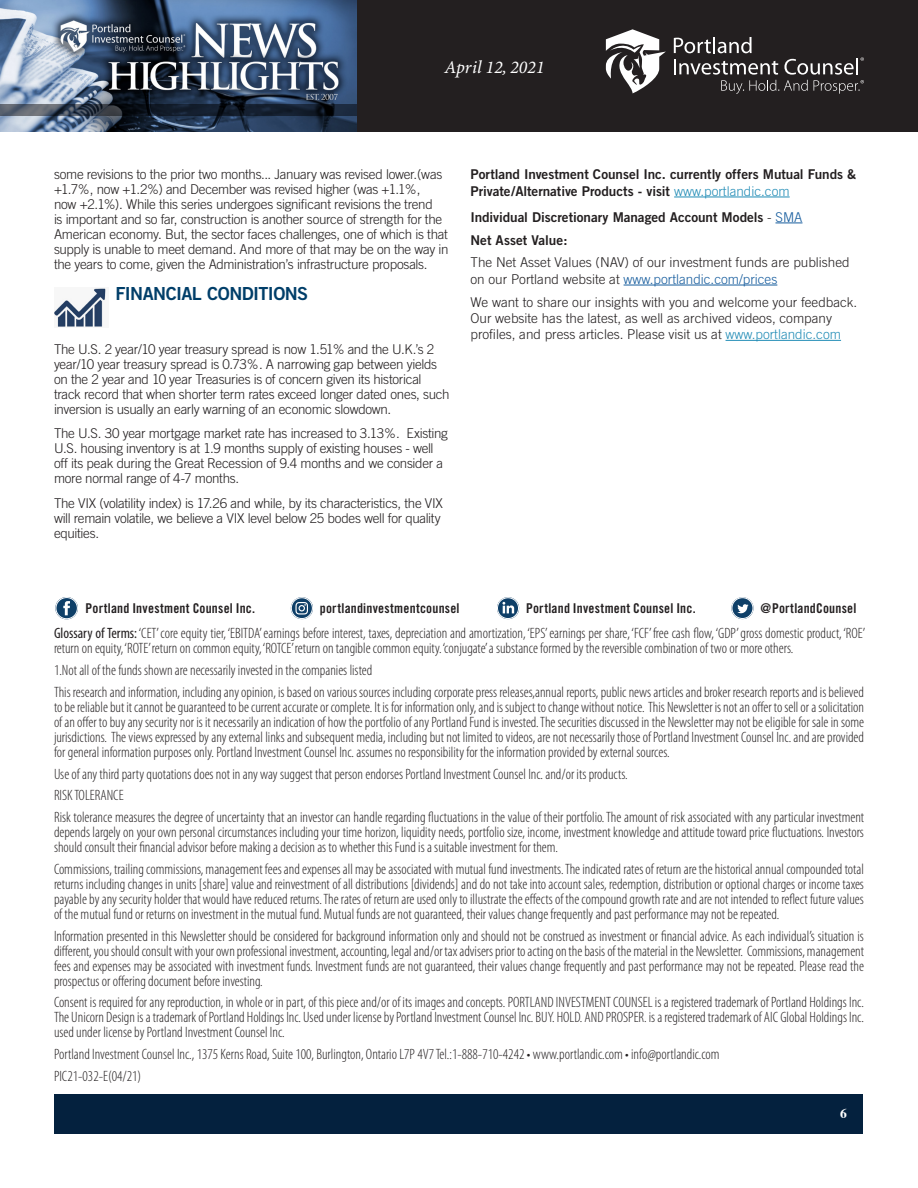
<style>
.page{position:relative;width:918px;height:1188px;background:#fff}
.page>*{position:absolute;margin:0;border:0;box-sizing:border-box;transform-origin:0 0}
.Article_-_Body{font:18px "Trade Gothic Bold Two";letter-spacing:-.03em;color:#003e69}
.t1{font:italic 18px "Minion Variable Concept";color:#fff}
.Disclaimer_text{font:300 condensed 15px/15px "Myriad Pro";color:#231f20;text-align:justify}
.Article_-_Body-2{font:300 13.5px/15px "Trade Gothic";letter-spacing:-.02em;color:#231f20}
.Article_-_Body-3{font:300 13.5px/16.2px "Trade Gothic";color:#231f20}
.Article_-_Body-4{font:13.5px/16.2px "Trade Gothic Bold Two";letter-spacing:-.005em;color:#231f20}
.Body_-_Bullets{font:13.5px "Trade Gothic Bold Cond Twenty";letter-spacing:.015em;color:#231f20}
.t2{font:700 13.5px "Times";color:#fff}
.s1{font-family:"Trade Gothic";font-weight:300;color:#218cb6}
.s2{font-family:"Trade Gothic";font-weight:300}
.s3{font-family:"Trade Gothic";font-weight:300;color:#175d9e}
.s4{color:#175d9e}
.s5{color:#218cb6}
.s6{font-weight:400}
</style>
<div class="page">
<div style="left:356px;top:0;width:562px;height:132px;background:#231f20"></div>
<img style="left:0;top:0;width:356px;height:132px">
<svg style="left:0;top:104px;width:356px;height:12px;background:#232c39"></svg>
<svg style="left:674px;top:37px;width:190px;height:57px"></svg>
<svg style="left:606px;top:29px;width:60px;height:64px"></svg>
<div style="left:55px;top:1094px;width:808px;height:39px;background:#04213e"></div>
<img style="left:54px;top:288px;width:52px;height:39px">
<hr style="left:674px;top:197px;width:116px;height:1px;background:#218cb6">
<svg style="left:775px;top:223px;width:27px;height:1px"></svg>
<hr style="left:624px;top:285px;width:153px;height:1px;background:#175d9e">
<hr style="left:726px;top:340px;width:115px;height:1px;background:#218cb6">
<svg style="left:731px;top:597px;width:23px;height:22px"></svg>
<svg style="left:737px;top:604px;width:12px;height:9px"></svg>
<div style="left:732px;top:598px;width:21px;height:21px;border:1px solid #fff;border-radius:50%"></div>
<svg style="left:497px;top:597px;width:22px;height:22px"></svg>
<div style="left:497px;top:598px;width:22px;height:21px;border:1px solid #fff;border-radius:50%"></div>
<svg style="left:55px;top:597px;width:23px;height:23px"></svg>
<div style="left:56px;top:597px;width:22px;height:22px;border:1px solid #fff;border-radius:50%"></div>
<svg style="left:291px;top:597px;width:22px;height:22px"></svg>
<p class="t1" style="left:445px;top:55px;width:101px">April 12, 2021</p>
<p class="Article_-_Body-2" style="left:54px;top:167px;width:396px">some revisions to the prior two months... January was revised lower.(was +1.7%, now +1.2%) and December was revised higher (was +1.1%,<br>now +2.1%). While this series undergoes significant revisions the trend<br>is important and so far, construction is another source of strength for the American economy. But, the sector faces challenges, one of which is that supply is unable to meet demand. And more of that may be on the way in the years to come, given the Administration’s infrastructure proposals.</p>
<p class="Article_-_Body" style="left:116px;top:283px;width:194px">FINANCIAL CONDITIONS</p>
<p class="Article_-_Body-2" style="left:54px;top:341px;width:397px">The U.S. 2 year/10 year treasury spread is now 1.51% and the U.K.’s 2 year/10 year treasury spread is 0.73%. A narrowing gap between yields on the 2 year and 10 year Treasuries is of concern given its historical track record that when shorter term rates exceed longer dated ones, such inversion is usually an early warning of an economic slowdown.</p>
<p class="Article_-_Body-2" style="left:54px;top:426px;width:395px">The U.S. 30 year mortgage market rate has increased to 3.13%. Existing U.S. housing inventory is at 1.9 months supply of existing houses - well off its peak during the Great Recession of 9.4 months and we consider a more normal range of 4-7 months.</p>
<p class="Article_-_Body-2" style="left:54px;top:496px;width:391px">The VIX (volatility index) is 17.26 and while, by its characteristics, the VIX will remain volatile, we believe a VIX level below 25 bodes well for quality equities.</p>
<p class="Article_-_Body-4" style="left:471px;top:166px;width:387px">Portland Investment Counsel Inc. currently offers Mutual Funds &amp;<br>Private/Alternative Products - visit <span class="s1">www.portlandic.com</span></p>
<p class="Article_-_Body-4" style="left:471px;top:208px;width:333px">Individual Discretionary Managed Account Models <span class="s2">-</span> <span class="s3">SMA</span></p>
<p class="Article_-_Body-4" style="left:471px;top:231px;width:99px">Net Asset Value:</p>
<p class="Article_-_Body-3" style="left:471px;top:254px;width:381px">The Net Asset Values (NAV) of our investment funds are published on our Portland website at <span class="s4">www.portlandic.com/prices</span></p>
<p class="Article_-_Body-3" style="left:471px;top:294px;width:388px">We want to share our insights with you and welcome your feedback.<br>Our website has the latest, as well as archived videos, company profiles, and press articles. Please visit us at <span class="s5">www.portlandic.com</span></p>
<p class="Body_-_Bullets" style="left:86px;top:600px;width:171px">Portland Investment Counsel Inc.</p>
<p class="Body_-_Bullets" style="left:320px;top:600px;width:141px">portlandinvestmentcounsel</p>
<p class="Body_-_Bullets" style="left:526px;top:600px;width:171px">Portland Investment Counsel Inc.</p>
<p class="Body_-_Bullets" style="left:760px;top:600px;width:97px">@PortlandCounsel</p>
<p class="Disclaimer_text" style="left:54px;top:626px;width:813px"><span class="s6">Glossary of Terms:</span> ‘CET’ core equity tier, ‘EBITDA’ earnings before interest, taxes, depreciation and amortization, ‘EPS’ earnings per share, ‘FCF’ free cash flow, ‘GDP’ gross domestic product, ‘ROE’ return on equity, ‘ROTE’ return on common equity, ‘ROTCE’ return on tangible common equity. ‘conjugate’ a substance formed by the reversible combination of two or more others.</p>
<p class="Disclaimer_text" style="left:54px;top:662px;width:320px">1.Not all of the funds shown are necessarily invested in the companies listed</p>
<p class="Disclaimer_text" style="left:54px;top:684px;width:812px">This research and information, including any opinion, is based on various sources including corporate press releases,annual reports, public news articles and broker research reports and is believed to be reliable but it cannot be guaranteed to be current accurate or complete. It is for information only, and is subject to change without notice. This Newsletter is not an offer to sell or a solicitation of an offer to buy any security nor is it necessarily an indication of how the portfolio of any Portland Fund is invested. The securities discussed in the Newsletter may not be eligible for sale in some jurisdictions. The views expressed by any external links and subsequent media, including but not limited to videos, are not necessarily those of Portland Investment Counsel Inc. and are provided for general information purposes only. Portland Investment Counsel Inc. assumes no responsibility for the information provided by external sources.</p>
<p class="Disclaimer_text" style="left:54px;top:766px;width:575px">Use of any third party quotations does not in any way suggest that person endorses Portland Investment Counsel Inc. and/or its products.</p>
<p class="Disclaimer_text" style="left:54px;top:788px;width:71px">RISK TOLERANCE</p>
<p class="Disclaimer_text" style="left:54px;top:809px;width:812px">Risk tolerance measures the degree of uncertainty that an investor can handle regarding fluctuations in the value of their portfolio. The amount of risk associated with any particular investment depends largely on your own personal circumstances including your time horizon, liquidity needs, portfolio size, income, investment knowledge and attitude toward price fluctuations. Investors should consult their financial advisor before making a decision as to whether this Fund is a suitable investment for them.</p>
<p class="Disclaimer_text" style="left:54px;top:861px;width:812px">Commissions, trailing commissions, management fees and expenses all may be associated with mutual fund investments. The indicated rates of return are the historical annual compounded total returns including changes in units [share] value and reinvestment of all distributions [dividends] and do not take into account sales, redemption, distribution or optional charges or income taxes payable by any security holder that would have reduced returns. The rates of return are used only to illustrate the effects of the compound growth rate and are not intended to reflect future values of the mutual fund or returns on investment in the mutual fund. Mutual funds are not guaranteed, their values change frequently and past performance may not be repeated.</p>
<p class="Disclaimer_text" style="left:54px;top:928px;width:812px">Information presented in this Newsletter should be considered for background information only and should not be construed as investment or financial advice. As each individual’s situation is different, you should consult with your own professional investment, accounting, legal and/or tax advisers prior to acting on the basis of the material in the Newsletter. Commissions, management fees and expenses may be associated with investment funds. Investment funds are not guaranteed, their values change frequently and past performance may not be repeated. Please read the prospectus or offering document before investing.</p>
<p class="Disclaimer_text" style="left:54px;top:995px;width:811px">Consent is required for any reproduction, in whole or in part, of this piece and/or of its images and concepts. PORTLAND INVESTMENT COUNSEL is a registered trademark of Portland Holdings Inc.<br>The Unicorn Design is a trademark of Portland Holdings Inc. Used under license by Portland Investment Counsel Inc. BUY. HOLD. AND PROSPER. is a registered trademark of AIC Global Holdings Inc. used under license by Portland Investment Counsel Inc.</p>
<p class="Disclaimer_text" style="left:54px;top:1046px;width:667px">Portland Investment Counsel Inc., 1375 Kerns Road, Suite 100, Burlington, Ontario L7P 4V7 Tel.:1-888-710-4242 • www.portlandic.com • info@portlandic.com</p>
<p class="Disclaimer_text" style="left:54px;top:1068px;width:89px">PIC21-032-E(04/21)</p>
<p class="t2" style="left:840px;top:1100px;width:8px">6</p>
</div>
